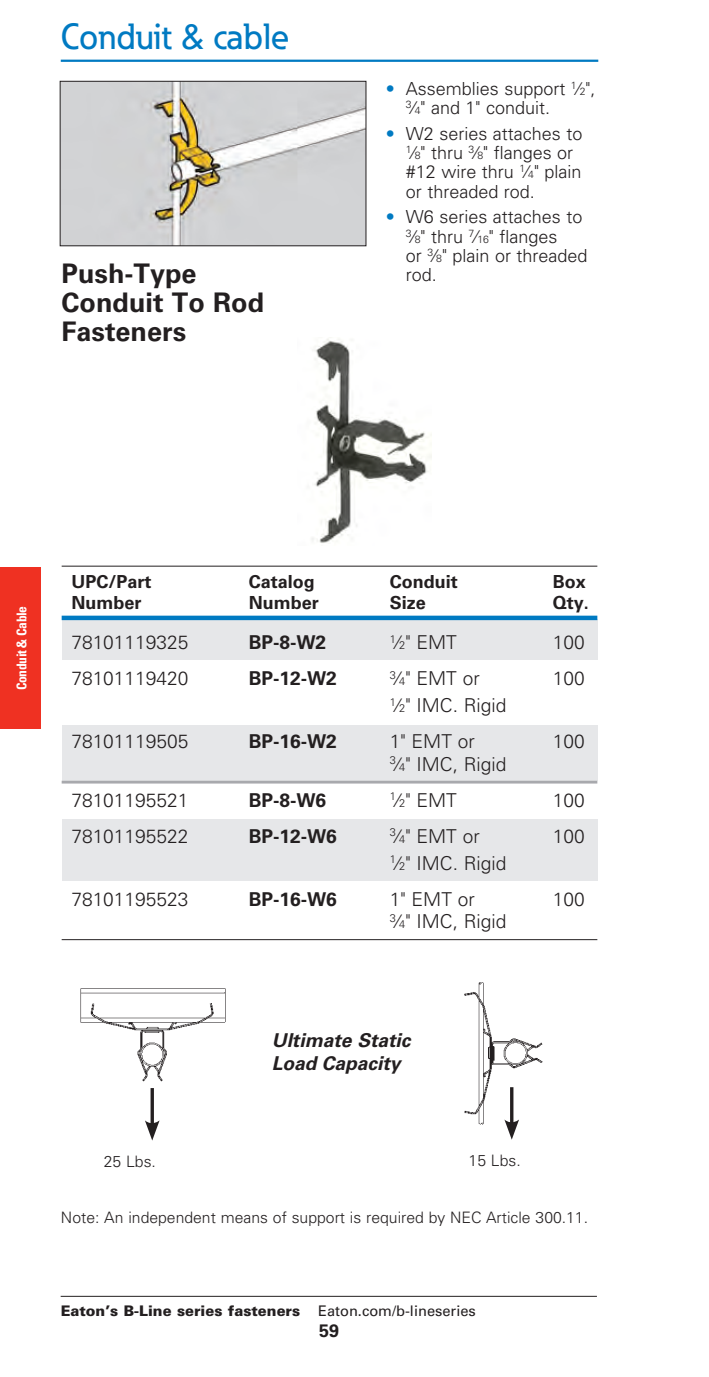
<style>
.page{position:relative;width:709px;height:1377px;background:#fff}
.page>*{position:absolute;margin:0;border:0;box-sizing:border-box;transform-origin:0 0}
.t1{font:500 36px "Eaton";color:#007ac2}
.MainHead_12_13{font:700 27px/29.2px "Univers LT Std";color:#231f20}
.t2{font:300 19.12px "Univers LT Std";color:#231f20}
.t3{font:700 19.12px "Univers LT Std";color:#231f20}
.t4{font:italic 700 19.12px/22.9px "Univers LT Std";color:#231f20}
.Body_8_8_5__p3{font:300 18px/19.1px "Univers LT Std";color:#231f20}
.t5{font:700 18px "Univers LT Std";color:#231f20}
.Captions_7_7_5_FL{font:300 15.75px "Univers LT Std";color:#231f20}
.t6{font:900 14.62px "Univers LT Std";color:#231f20}
.t7{font:700 condensed 13.5px "Univers LT Std";letter-spacing:-.025em;color:#fff}
.s1{color:#007ac2}
.s2{font-size:10.35px}
.s3{font-size:11.03px}
.s4{font-weight:400}
</style>
<div class="page">
<hr style="left:61px;top:60px;width:537px;height:2px;background:#007ac2">
<div style="left:0;top:567px;width:40px;height:162px;background:#ef3122"></div>
<hr style="left:61px;top:1296px;width:536px;height:1px;background:#231f20">
<img style="left:62px;top:83px;width:302px;height:161px">
<div style="left:60px;top:81px;width:306px;height:165px;border:1px solid #231f20"></div>
<hr style="left:151px;top:1088px;width:3px;height:39px;background:#231f20">
<svg style="left:145px;top:1120px;width:15px;height:21px"></svg>
<svg style="left:509px;top:1132px;width:6px;height:8px"></svg>
<img style="left:80px;top:988px;width:146px;height:107px">
<img style="left:464px;top:982px;width:79px;height:150px">
<img style="left:311px;top:338px;width:120px;height:205px">
<div style="left:62px;top:619px;width:535px;height:40px;background:#e6e7e9"></div>
<div style="left:62px;top:725px;width:535px;height:56px;background:#e6e7e9"></div>
<div style="left:62px;top:819px;width:535px;height:62px;background:#e6e7e9"></div>
<hr style="left:62px;top:616px;width:535px;height:4px;background:#007ac2">
<hr style="left:62px;top:566px;width:535px;height:1px;background:#231f20">
<hr style="left:62px;top:781px;width:535px;height:3px;background:#a8a9ad">
<hr style="left:62px;top:939px;width:535px;height:1px;background:#231f20">
<p class="t1" style="left:61px;top:14px;width:230px">Conduit &amp; cable</p>
<p class="MainHead_12_13" style="left:62px;top:259px;width:204px">Push-Type<br>Conduit To Rod<br>Fasteners</p>
<p class="Body_8_8_5__p3" style="left:406px;top:79px;width:191px;text-indent:-20px"><span class="s1">•</span> Assemblies support <sup>1</sup>⁄<span class="s2">2</span>",<br><sup>3</sup>⁄<span class="s2">4</span>" and 1" conduit.</p>
<p class="Body_8_8_5__p3" style="left:406px;top:124px;width:178px;text-indent:-20px"><span class="s1">•</span> W2 series attaches to<br><sup>1</sup>⁄<span class="s2">8</span>" thru <sup>3</sup>⁄<span class="s2">8</span>" flanges or #12 wire thru <sup>1</sup>⁄<span class="s2">4</span>" plain or threaded rod.</p>
<p class="Body_8_8_5__p3" style="left:406px;top:207px;width:183px;text-indent:-20px"><span class="s1">•</span> W6 series attaches to<br><sup>3</sup>⁄<span class="s2">8</span>" thru <sup>7</sup>⁄<span class="s2">16</span>" flanges<br>or <sup>3</sup>⁄<span class="s2">8</span>" plain or threaded rod.</p>
<p class="t7" style="left:13px;top:690px;width:86px;rotate:-90deg">Conduit &amp; Cable</p>
<p class="t5" style="left:71px;top:572px;width:82px">UPC/Part</p>
<p class="t5" style="left:249px;top:572px;width:68px">Catalog</p>
<p class="t5" style="left:390px;top:572px;width:70px">Conduit</p>
<p class="t5" style="left:553px;top:572px;width:35px">Box</p>
<p class="t5" style="left:71px;top:592px;width:72px">Number</p>
<p class="t5" style="left:249px;top:592px;width:72px">Number</p>
<p class="t5" style="left:390px;top:592px;width:38px">Size</p>
<p class="t5" style="left:553px;top:592px;width:38px">Qty.</p>
<p class="t2" style="left:71px;top:631px;width:118px">78101119325</p>
<p class="t3" style="left:249px;top:631px;width:79px">BP-8-W2</p>
<p class="t2" style="left:390px;top:631px;width:69px"><sup>1</sup>⁄<span class="s3">2</span>" EMT</p>
<p class="t2" style="left:553px;top:631px;width:33px">100</p>
<p class="t2" style="left:71px;top:667px;width:118px">78101119420</p>
<p class="t3" style="left:249px;top:667px;width:90px">BP-12-W2</p>
<p class="t2" style="left:390px;top:667px;width:91px"><sup>3</sup>⁄<span class="s3">4</span>" EMT or</p>
<p class="t2" style="left:553px;top:667px;width:33px">100</p>
<p class="t2" style="left:390px;top:694px;width:118px"><sup>1</sup>⁄<span class="s3">2</span>" IMC. Rigid</p>
<p class="t2" style="left:71px;top:730px;width:118px">78101119505</p>
<p class="t3" style="left:249px;top:730px;width:90px">BP-16-W2</p>
<p class="t2" style="left:390px;top:730px;width:87px">1" EMT or</p>
<p class="t2" style="left:553px;top:730px;width:33px">100</p>
<p class="t2" style="left:390px;top:752px;width:118px"><sup>3</sup>⁄<span class="s3">4</span>" IMC, Rigid</p>
<p class="t2" style="left:71px;top:788px;width:118px">78101195521</p>
<p class="t3" style="left:249px;top:789px;width:79px">BP-8-W6</p>
<p class="t2" style="left:390px;top:788px;width:69px"><sup>1</sup>⁄<span class="s3">2</span>" EMT</p>
<p class="t2" style="left:553px;top:788px;width:33px">100</p>
<p class="t2" style="left:71px;top:824px;width:118px">78101195522</p>
<p class="t3" style="left:249px;top:825px;width:90px">BP-12-W6</p>
<p class="t2" style="left:390px;top:824px;width:91px"><sup>3</sup>⁄<span class="s3">4</span>" EMT or</p>
<p class="t2" style="left:553px;top:824px;width:33px">100</p>
<p class="t2" style="left:390px;top:851px;width:118px"><sup>1</sup>⁄<span class="s3">2</span>" IMC. Rigid</p>
<p class="t2" style="left:71px;top:887px;width:118px">78101195523</p>
<p class="t3" style="left:249px;top:888px;width:90px">BP-16-W6</p>
<p class="t2" style="left:390px;top:887px;width:87px">1" EMT or</p>
<p class="t2" style="left:553px;top:887px;width:33px">100</p>
<p class="t2" style="left:390px;top:910px;width:118px"><sup>3</sup>⁄<span class="s3">4</span>" IMC, Rigid</p>
<p class="t4" style="left:272px;top:1029px;width:140px">Ultimate Static<br>Load Capacity</p>
<p class="Captions_7_7_5_FL" style="left:104px;top:1152px;width:54px">25 Lbs.</p>
<p class="Captions_7_7_5_FL" style="left:468px;top:1151px;width:54px">15 Lbs.</p>
<p class="Captions_7_7_5_FL" style="left:61px;top:1207px;width:528px">Note: An independent means of support is required by NEC Article 300.11.</p>
<p class="t6" style="left:61px;top:1302px;width:417px">Eaton’s B-Line series fasteners <span class="s4">Eaton.com/b-lineseries</span></p>
<p class="t5" style="left:319px;top:1320px;width:22px">59</p>
</div>
